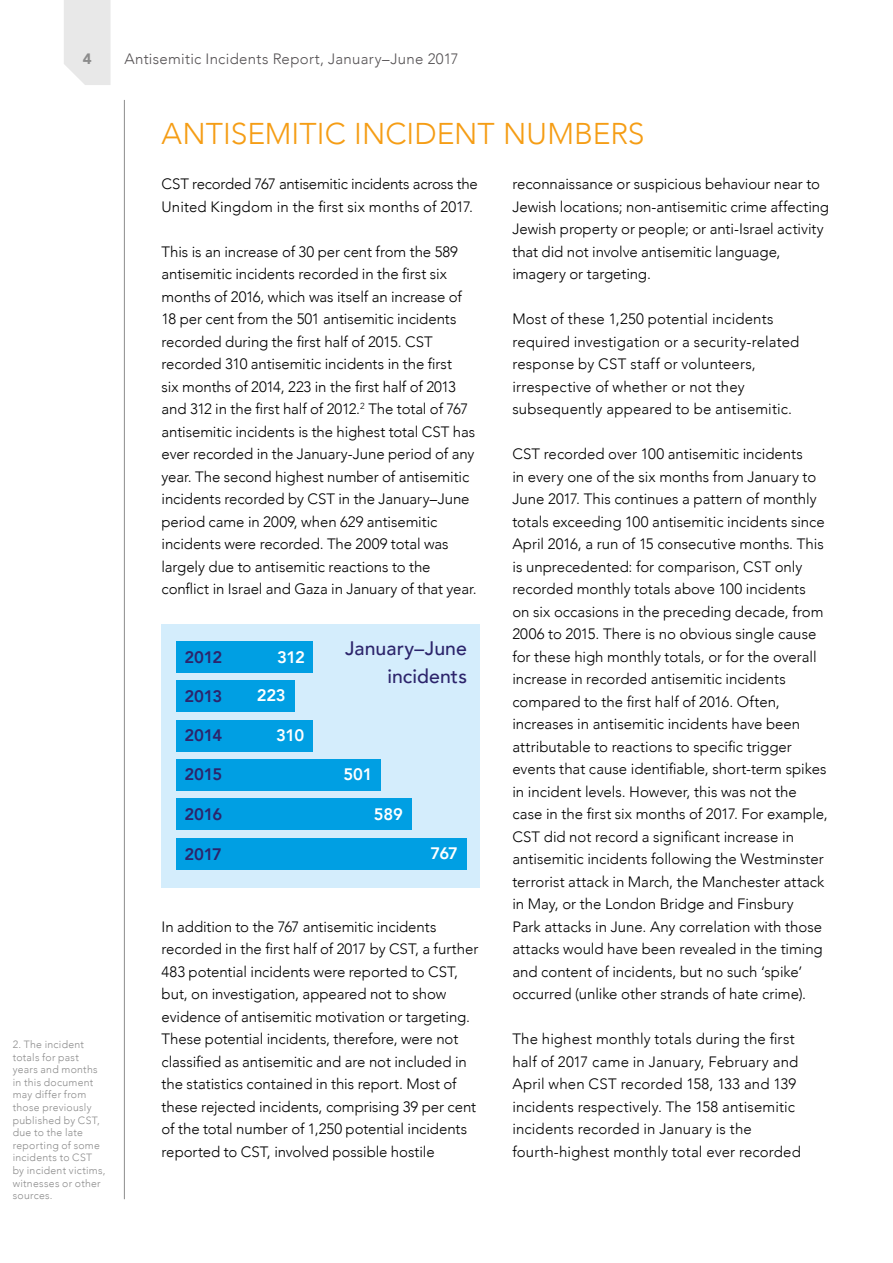
<style>
.page{position:relative;width:893px;height:1263px;background:#fff}
.page>*{position:absolute;margin:0;border:0;box-sizing:border-box;transform-origin:0 0}
.t1{font:300 30px "Avenir";letter-spacing:.005em;color:#f59d15}
.t2{font:500 19.5px/27.5px "Avenir";letter-spacing:.005em;color:#2c246b;text-align:right}
.t3{font:800 16.65px "Avenir";letter-spacing:-.015em;color:#2c246b}
.t4{font:800 16.65px "Avenir";letter-spacing:-.02em;color:#fff}
.t5{font:300 15px/22.5px "Avenir";letter-spacing:-.005em;color:#000}
.t6{font:300 15px "Avenir";letter-spacing:.02em;color:#555254}
.t7{font:900 15px "Avenir";color:#8c8c8c}
.t8{font:300 10.5px/12.6px "Avenir";letter-spacing:.025em;color:#8c8c8c}
</style>
<div class="page">
<svg style="left:64px;top:0;width:47px;height:85px;background:#e9e9e9"></svg>
<hr style="left:124px;top:100px;width:1px;height:1099px;background:#8c8c8c">
<div style="left:162px;top:624px;width:318px;height:263px;background:#d4edfc"></div>
<div style="left:176px;top:642px;width:137px;height:31px;background:#009fe3"></div>
<div style="left:176px;top:680px;width:118px;height:31px;background:#009fe3"></div>
<div style="left:176px;top:720px;width:137px;height:31px;background:#009fe3"></div>
<div style="left:176px;top:759px;width:204px;height:31px;background:#009fe3"></div>
<div style="left:176px;top:799px;width:236px;height:31px;background:#009fe3"></div>
<div style="left:176px;top:838px;width:291px;height:31px;background:#009fe3"></div>
<p class="t7" style="left:83px;top:46px;width:10px">4</p>
<p class="t6" style="left:124px;top:50px;width:336px">Antisemitic Incidents Report, January–June 2017</p>
<p class="t8" style="left:13px;top:1038px;width:94px">2. The incident totals for past years and months in this document may differ from those previously published by CST, due to the late reporting of some incidents to CST by incident victims, witnesses or other sources.</p>
<h1 class="t1" style="left:162px;top:116px;width:484px">ANTISEMITIC INCIDENT NUMBERS</h1>
<p class="t5" style="left:162px;top:173px;width:318px">CST recorded 767 antisemitic incidents across the<br>United Kingdom in the first six months of 2017.</p>
<p class="t5" style="left:162px;top:240px;width:317px">This is an increase of 30 per cent from the 589 antisemitic incidents recorded in the first six months of 2016, which was itself an increase of 18 per cent from the 501 antisemitic incidents recorded during the first half of 2015. CST recorded 310 antisemitic incidents in the first<br>six months of 2014, 223 in the first half of 2013 and 312 in the first half of 2012.<sup>2</sup> The total of 767 antisemitic incidents is the highest total CST has ever recorded in the January-June period of any year. The second highest number of antisemitic incidents recorded by CST in the January–June period came in 2009, when 629 antisemitic incidents were recorded. The 2009 total was largely due to antisemitic reactions to the conflict in Israel and Gaza in January of that year.</p>
<p class="t5" style="left:512px;top:173px;width:318px">reconnaissance or suspicious behaviour near to Jewish locations; non-antisemitic crime affecting Jewish property or people; or anti-Israel activity that did not involve antisemitic language, imagery or targeting.</p>
<p class="t5" style="left:512px;top:308px;width:288px">Most of these 1,250 potential incidents required investigation or a security-related response by CST staff or volunteers, irrespective of whether or not they subsequently appeared to be antisemitic.</p>
<p class="t5" style="left:512px;top:443px;width:317px">CST recorded over 100 antisemitic incidents<br>in every one of the six months from January to June 2017. This continues a pattern of monthly totals exceeding 100 antisemitic incidents since April 2016, a run of 15 consecutive months. This is unprecedented: for comparison, CST only recorded monthly totals above 100 incidents<br>on six occasions in the preceding decade, from 2006 to 2015. There is no obvious single cause for these high monthly totals, or for the overall increase in recorded antisemitic incidents compared to the first half of 2016. Often, increases in antisemitic incidents have been attributable to reactions to specific trigger events that cause identifiable, short-term spikes in incident levels. However, this was not the case in the first six months of 2017. For example, CST did not record a significant increase in antisemitic incidents following the Westminster terrorist attack in March, the Manchester attack in May, or the London Bridge and Finsbury<br>Park attacks in June. Any correlation with those attacks would have been revealed in the timing and content of incidents, but no such ‘spike’ occurred (unlike other strands of hate crime).</p>
<p class="t5" style="left:512px;top:1028px;width:290px">The highest monthly totals during the first half of 2017 came in January, February and April when CST recorded 158, 133 and 139 incidents respectively. The 158 antisemitic incidents recorded in January is the fourth-highest monthly total ever recorded</p>
<h2 class="t2" style="left:345px;top:634px;width:123px">January–June incidents</h2>
<p class="t4" style="left:277px;top:644px;width:29px">312</p>
<p class="t4" style="left:257px;top:682px;width:31px">223</p>
<p class="t4" style="left:276px;top:722px;width:30px">310</p>
<p class="t3" style="left:184px;top:644px;width:39px">2012</p>
<p class="t3" style="left:184px;top:683px;width:39px">2013</p>
<p class="t3" style="left:184px;top:723px;width:39px">2014</p>
<p class="t3" style="left:184px;top:761px;width:39px">2015</p>
<p class="t3" style="left:184px;top:801px;width:39px">2016</p>
<p class="t3" style="left:184px;top:841px;width:39px">2017</p>
<p class="t4" style="left:343px;top:761px;width:31px">501</p>
<p class="t4" style="left:374px;top:801px;width:30px">589</p>
<p class="t4" style="left:431px;top:840px;width:29px">767</p>
<p class="t5" style="left:162px;top:915px;width:318px">In addition to the 767 antisemitic incidents recorded in the first half of 2017 by CST, a further 483 potential incidents were reported to CST, but, on investigation, appeared not to show evidence of antisemitic motivation or targeting.<br>These potential incidents, therefore, were not classified as antisemitic and are not included in the statistics contained in this report. Most of these rejected incidents, comprising 39 per cent of the total number of 1,250 potential incidents reported to CST, involved possible hostile</p>
</div>
